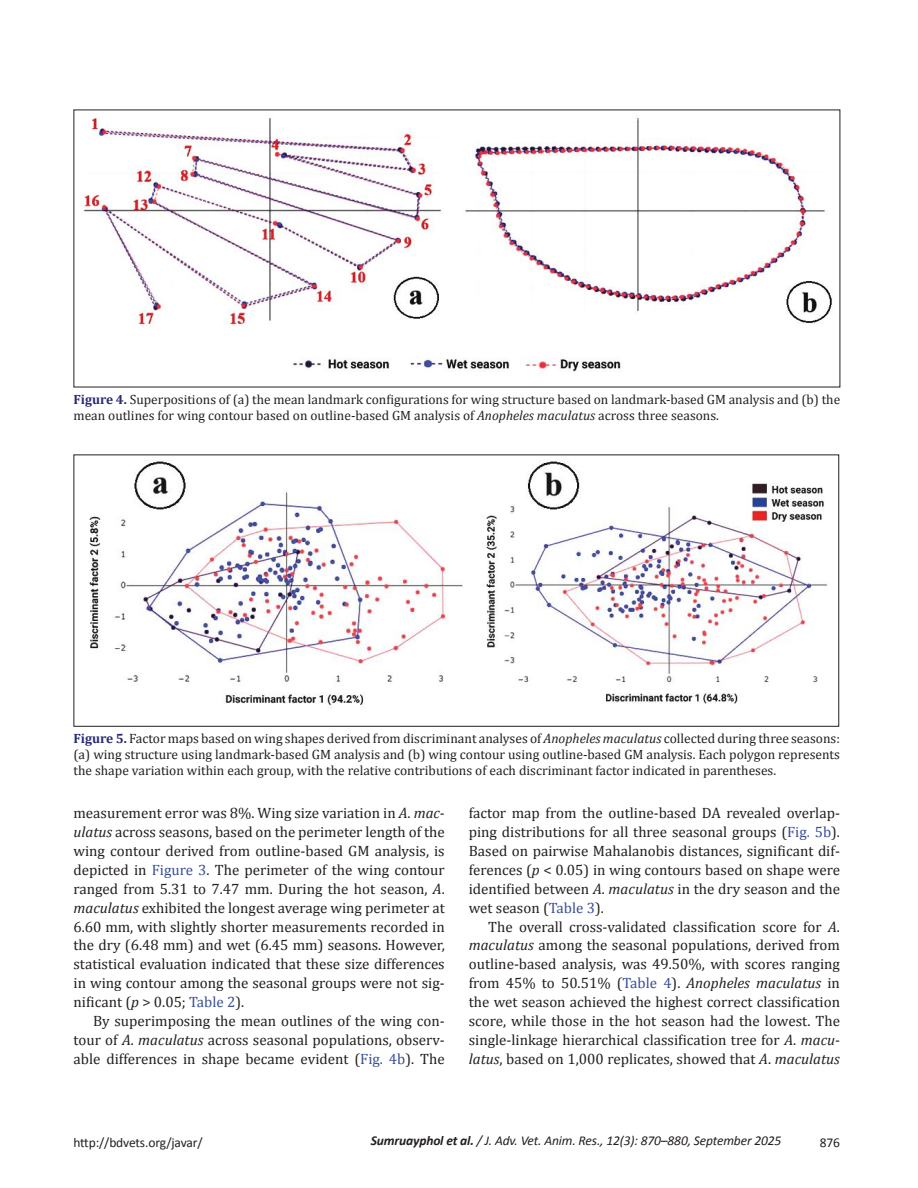
<style>
.page{position:relative;width:918px;height:1188px;background:#fff}
.page>*{position:absolute;margin:0;border:0;box-sizing:border-box;transform-origin:0 0}
.t1{font:15px/18.9px "Cambria";color:#241f1f;text-align:justify}
.t2{font:13.5px/16.2px "Cambria";color:#241f1f;text-align:justify}
.t3{font:italic 13.5px "Calibri";letter-spacing:-.01em;color:#241f1f}
.t4{font:13.5px "Calibri";letter-spacing:-.01em;color:#241f1f}
.s1{font-weight:700;color:#292a77}
.s2{font-style:italic}
.s3{color:#374e98}
.s4{font-weight:700}
</style>
<div class="page">
<img style="left:89px;top:460px;width:738px;height:246px">
<img style="left:83px;top:117px;width:749px;height:259px">
<p class="t2" style="left:74px;top:391px;width:768px"><span class="s1">Figure 4.</span> Superpositions of (a) the mean landmark configurations for wing structure based on landmark-based GM analysis and (b) the mean outlines for wing contour based on outline-based GM analysis of <span class="s2">Anopheles maculatus</span> across three seasons.</p>
<p class="t2" style="left:74px;top:730px;width:768px"><span class="s1">Figure 5.</span> Factor maps based on wing shapes derived from discriminant analyses of <span class="s2">Anopheles maculatus</span> collected during three seasons: (a) wing structure using landmark-based GM analysis and (b) wing contour using outline-based GM analysis. Each polygon represents the shape variation within each group, with the relative contributions of each discriminant factor indicated in parentheses.</p>
<p class="t1" style="left:74px;top:804px;width:373px">measurement error was 8%. Wing size variation in <span class="s2">A</span>. <span class="s2">mac&shy;ulatus</span> across seasons, based on the perimeter length of the wing contour derived from outline-based GM analysis, is depicted in <span class="s3">Figure 3</span>. The perimeter of the wing contour ranged from 5.31 to 7.47 mm. During the hot season, <span class="s2">A</span>. <span class="s2">maculatus</span> exhibited the longest average wing perimeter at 6.60 mm, with slightly shorter measurements recorded in the dry (6.48 mm) and wet (6.45 mm) seasons. However, statistical evaluation indicated that these size differences in wing contour among the seasonal groups were not sig&shy;nificant (<span class="s2">p</span> &gt; 0.05; <span class="s3">Table 2</span>).</p>
<p class="t1" style="left:74px;top:1011px;width:373px;text-indent:19px">By superimposing the mean outlines of the wing con&shy;tour of <span class="s2">A</span>. <span class="s2">maculatus</span> across seasonal populations, observ&shy;able differences in shape became evident (<span class="s3">Fig. 4b</span>). The</p>
<p class="t1" style="left:469px;top:804px;width:373px">factor map from the outline-based DA revealed overlap&shy;ping distributions for all three seasonal groups (<span class="s3">Fig. 5b</span>).<br>Based on pairwise Mahalanobis distances, significant dif&shy;ferences (<span class="s2">p</span> &lt; 0.05) in wing contours based on shape were identified between <span class="s2">A</span>. <span class="s2">maculatus</span> in the dry season and the wet season (<span class="s3">Table 3</span>).</p>
<p class="t1" style="left:469px;top:917px;width:373px;text-indent:20px">The overall cross-validated classification score for <span class="s2">A</span>. <span class="s2">maculatus</span> among the seasonal populations, derived from outline-based analysis, was 49.50%, with scores ranging from 45% to 50.51% (<span class="s3">Table 4</span>). <span class="s2">Anopheles maculatus</span> in the wet season achieved the highest correct classification score, while those in the hot season had the lowest. The single-linkage hierarchical classification tree for <span class="s2">A</span>. <span class="s2">macu&shy;latus</span>, based on 1,000 replicates, showed that <span class="s2">A</span>. <span class="s2">maculatus</span></p>
<p class="t4" style="left:74px;top:1134px;width:131px">http://bdvets.org/javar/</p>
<p class="t3" style="left:371px;top:1132px;width:412px"><span class="s4">Sumruayphol et al.</span> / J. Adv. Vet. Anim. Res., 12(3): 870–880, September 2025</p>
<p class="t4" style="left:820px;top:1134px;width:22px">876</p>
</div>
